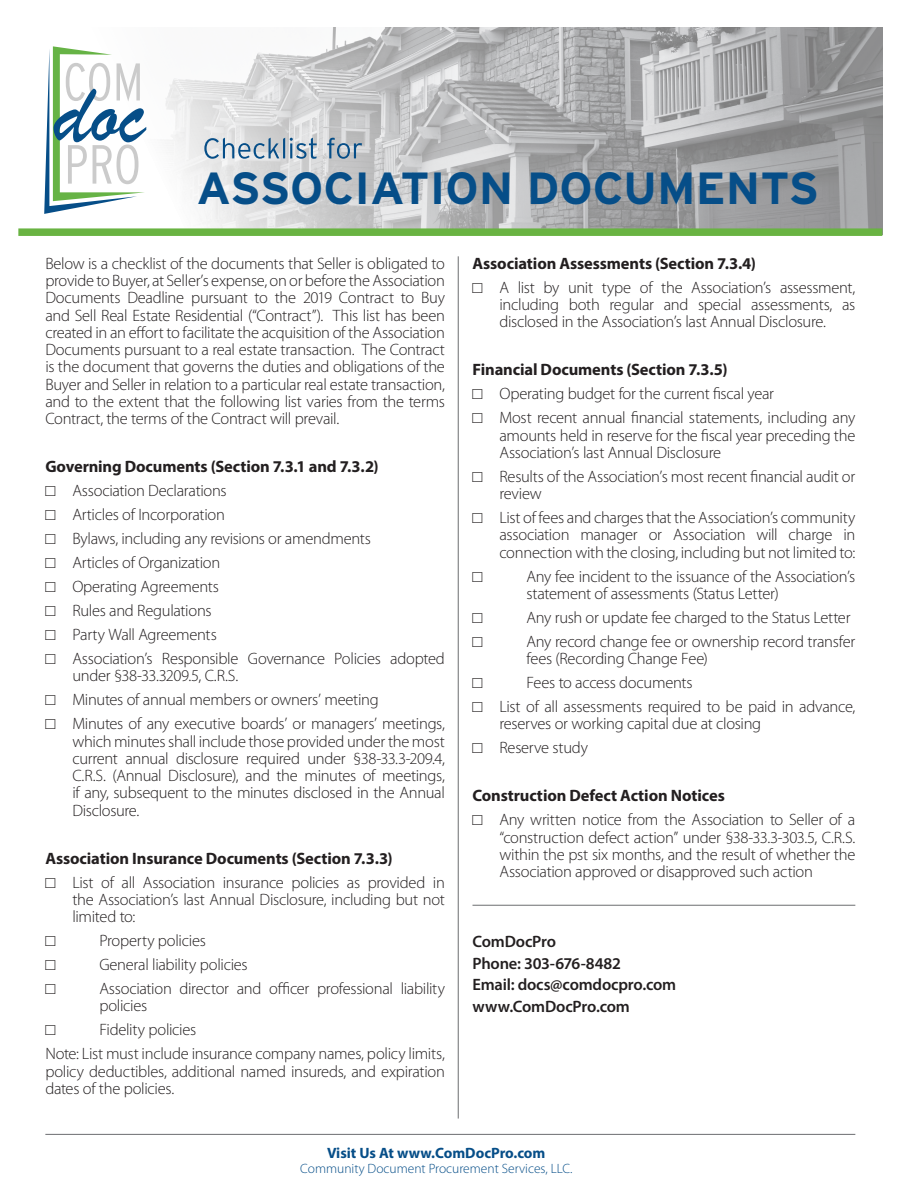
<style>
.page{position:relative;width:918px;height:1188px;background:#fff}
.page>*{position:absolute;margin:0;border:0;box-sizing:border-box;transform-origin:0 0}
.t1{font:700 45px "Interstate";color:#064e88}
.t2{font:300 16.5px/17.2px "Myriad Pro";letter-spacing:-.02em;color:#231f20;text-align:justify}
.t3{font:700 16.5px "Myriad Pro";letter-spacing:-.01em;color:#231f20}
.t4{font:600 16.5px "Myriad Pro";letter-spacing:-.01em;color:#231f20}
.t5{font:16.5px "Courier New";color:#231f20}
.t6{font:700 15px "Myriad Pro";color:#064e88}
.t7{font:300 13.5px "Myriad Pro";color:#064e88}
.s1{font-family:"Courier New";font-weight:400}
</style>
<div class="page">
<img style="left:146px;top:27px;width:736px;height:201px">
<hr style="left:45px;top:1134px;width:810px;height:1px;background:#6c6d70">
<hr style="left:458px;top:256px;width:1px;height:863px;background:#6c6d70">
<svg style="left:204px;top:138px;width:158px;height:21px;background:#a8b9c7"></svg>
<div style="left:18px;top:228px;width:864px;height:8px;background:#69b342"></div>
<hr style="left:472px;top:905px;width:383px;height:1px;background:#6c6d70">
<svg style="left:44px;top:46px;width:102px;height:168px"></svg>
<p class="t1" style="left:197px;top:163px;width:624px">ASSOCIATION DOCUMENTS</p>
<p class="t2" style="left:45px;top:255px;width:401px">Below is a checklist of the documents that Seller is obligated to provide to Buyer, at Seller’s expense, on or before the Association Documents Deadline pursuant to the 2019 Contract to Buy and Sell Real Estate Residential (“Contract”). This list has been created in an effort to facilitate the acquisition of the Association Documents pursuant to a real estate transaction. The Contract is the document that governs the duties and obligations of the Buyer and Seller in relation to a particular real estate transaction, and to the extent that the following list varies from the terms Contract, the terms of the Contract will prevail.</p>
<p class="t3" style="left:45px;top:456px;width:335px">Governing Documents (Section 7.3.1 and 7.3.2)</p>
<p class="t2" style="left:45px;top:482px;width:183px"><span class="s1">□</span> Association Declarations</p>
<p class="t2" style="left:45px;top:506px;width:181px"><span class="s1">□</span> Articles of Incorporation</p>
<p class="t2" style="left:45px;top:530px;width:327px"><span class="s1">□</span> Bylaws, including any revisions or amendments</p>
<p class="t2" style="left:45px;top:554px;width:176px"><span class="s1">□</span> Articles of Organization</p>
<p class="t2" style="left:45px;top:578px;width:175px"><span class="s1">□</span> Operating Agreements</p>
<p class="t2" style="left:45px;top:602px;width:168px"><span class="s1">□</span> Rules and Regulations</p>
<p class="t2" style="left:45px;top:626px;width:173px"><span class="s1">□</span> Party Wall Agreements</p>
<p class="t2" style="left:72px;top:650px;width:374px;text-indent:-27px"><span class="s1">□</span> Association’s Responsible Governance Policies adopted under §38-33.3209.5, C.R.S.</p>
<p class="t2" style="left:45px;top:692px;width:335px"><span class="s1">□</span> Minutes of annual members or owners’ meeting</p>
<p class="t2" style="left:72px;top:716px;width:374px;text-indent:-27px"><span class="s1">□</span> Minutes of any executive boards’ or managers’ meetings, which minutes shall include those provided under the most current annual disclosure required under §38-33.3-209.4, C.R.S. (Annual Disclosure), and the minutes of meetings, if any, subsequent to the minutes disclosed in the Annual Disclosure.</p>
<p class="t3" style="left:45px;top:847px;width:349px">Association Insurance Documents (Section 7.3.3)</p>
<p class="t2" style="left:72px;top:874px;width:374px;text-indent:-27px"><span class="s1">□</span> List of all Association insurance policies as provided in the Association’s last Annual Disclosure, including but not limited to:</p>
<p class="t5" style="left:45px;top:931px;width:11px">□</p>
<p class="t2" style="left:99px;top:932px;width:108px">Property policies</p>
<p class="t5" style="left:45px;top:955px;width:11px">□</p>
<p class="t2" style="left:99px;top:956px;width:150px">General liability policies</p>
<p class="t5" style="left:45px;top:979px;width:11px">□</p>
<p class="t2" style="left:99px;top:980px;width:347px">Association director and officer professional liability policies</p>
<p class="t5" style="left:45px;top:1020px;width:11px">□</p>
<p class="t2" style="left:99px;top:1022px;width:99px">Fidelity policies</p>
<p class="t2" style="left:45px;top:1046px;width:401px">Note: List must include insurance company names, policy limits, policy deductibles, additional named insureds, and expiration dates of the policies.</p>
<p class="t3" style="left:472px;top:253px;width:285px">Association Assessments (Section 7.3.4)</p>
<p class="t2" style="left:500px;top:279px;width:357px;text-indent:-27px"><span class="s1">□</span> A list by unit type of the Association’s assessment, including both regular and special assessments, as disclosed in the Association’s last Annual Disclosure.</p>
<p class="t3" style="left:472px;top:359px;width:257px">Financial Documents (Section 7.3.5)</p>
<p class="t2" style="left:472px;top:386px;width:303px"><span class="s1">□</span> Operating budget for the current fiscal year</p>
<p class="t2" style="left:500px;top:410px;width:357px;text-indent:-27px"><span class="s1">□</span> Most recent annual financial statements, including any amounts held in reserve for the fiscal year preceding the Association’s last Annual Disclosure</p>
<p class="t2" style="left:500px;top:468px;width:357px;text-indent:-27px"><span class="s1">□</span> Results of the Association’s most recent financial audit or review</p>
<p class="t2" style="left:500px;top:509px;width:357px;text-indent:-27px"><span class="s1">□</span> List of fees and charges that the Association’s community association manager or Association will charge in connection with the closing, including but not limited to:</p>
<p class="t5" style="left:472px;top:566px;width:11px">□</p>
<p class="t2" style="left:526px;top:568px;width:330px">Any fee incident to the issuance of the Association’s statement of assessments (Status Letter)</p>
<p class="t5" style="left:472px;top:608px;width:11px">□</p>
<p class="t2" style="left:526px;top:609px;width:326px">Any rush or update fee charged to the Status Letter</p>
<p class="t5" style="left:472px;top:632px;width:11px">□</p>
<p class="t2" style="left:526px;top:633px;width:330px">Any record change fee or ownership record transfer fees (Recording Change Fee)</p>
<p class="t5" style="left:472px;top:673px;width:11px">□</p>
<p class="t2" style="left:526px;top:674px;width:168px">Fees to access documents</p>
<p class="t2" style="left:500px;top:698px;width:357px;text-indent:-27px"><span class="s1">□</span> List of all assessments required to be paid in advance, reserves or working capital due at closing</p>
<p class="t2" style="left:472px;top:740px;width:117px"><span class="s1">□</span> Reserve study</p>
<p class="t3" style="left:472px;top:785px;width:254px">Construction Defect Action Notices</p>
<p class="t2" style="left:500px;top:812px;width:357px;text-indent:-27px"><span class="s1">□</span> Any written notice from the Association to Seller of a “construction defect action” under §38-33.3-303.5, C.R.S. within the pst six months, and the result of whether the Association approved or disapproved such action</p>
<p class="t4" style="left:472px;top:931px;width:85px">ComDocPro</p>
<p class="t4" style="left:472px;top:953px;width:150px">Phone: 303-676-8482</p>
<p class="t4" style="left:472px;top:974px;width:205px">Email: docs@comdocpro.com</p>
<p class="t4" style="left:472px;top:996px;width:159px">www.ComDocPro.com</p>
<p class="t6" style="left:327px;top:1143px;width:220px">Visit Us At www.ComDocPro.com</p>
<p class="t7" style="left:300px;top:1161px;width:274px">Community Document Procurement Services, LLC.</p>
</div>
